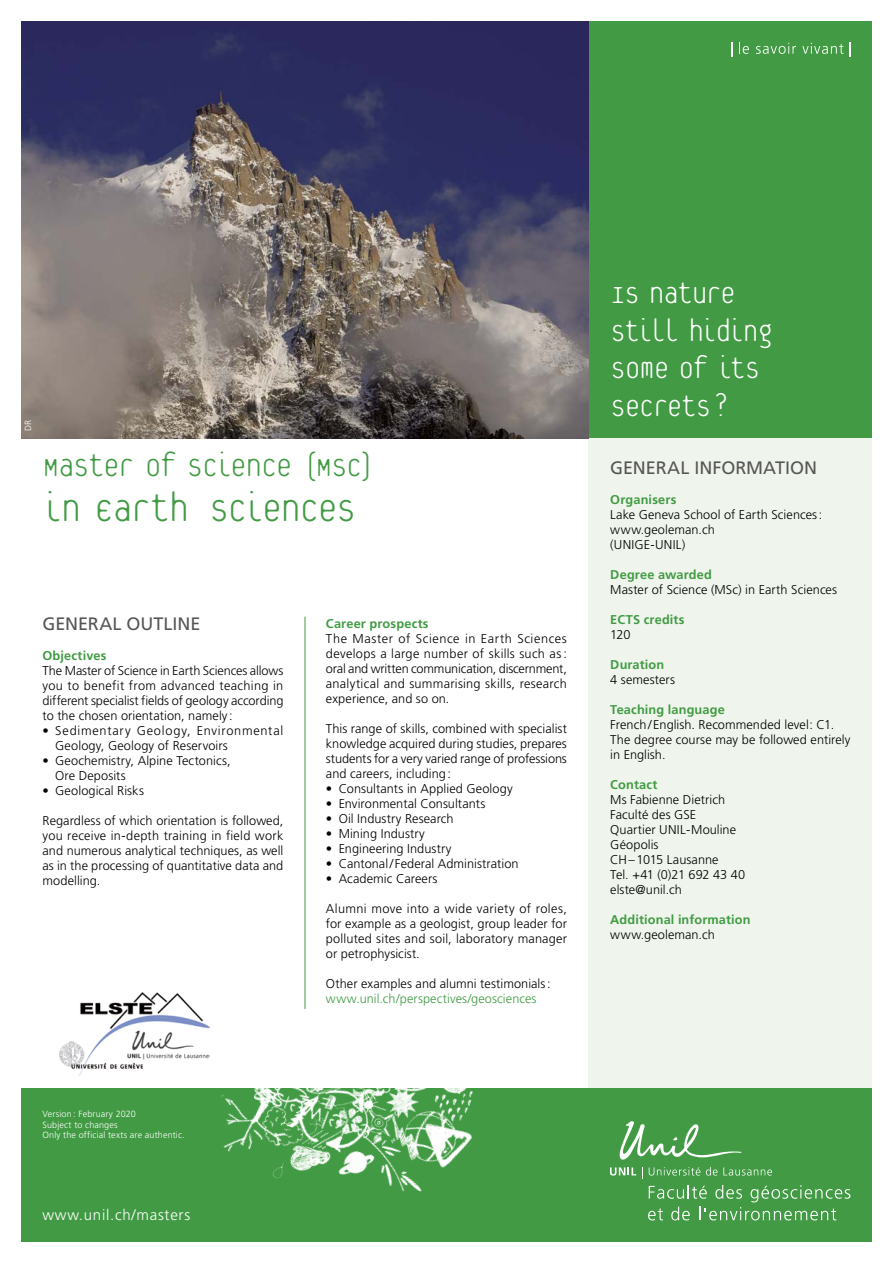
<style>
.page{position:relative;width:893px;height:1263px;background:#fff}
.page>*{position:absolute;margin:0;border:0;box-sizing:border-box;transform-origin:0 0}
.Titre_Master_1{font:100 45px "Platelet";letter-spacing:-.05em;color:#429b44}
.Titre_Master_1-2{font:100 36.75px "Platelet";letter-spacing:-.05em;color:#429b44}
.Slogan{font:100 34.5px/37.5px "Platelet";letter-spacing:-.05em;color:#fff}
.Slogan-2{font:100 34.5px "Platelet";letter-spacing:-.075em;color:#fff}
.Sous-titre_1_orange{font:18px "Frutiger LT Std";color:#565656}
.t1{font:300 15px "Frutiger LT Std";letter-spacing:.05em;color:#fff}
.Texte_courant{font:300 12.75px/15px "Frutiger LT Std";letter-spacing:.005em;color:#000;text-align:justify}
.Texte_courant-2{font:700 12.75px "Frutiger LT Std";letter-spacing:.015em;color:#429b44}
.Texte_courant-3{font:300 12.75px/15px "Frutiger LT Std";letter-spacing:.05em;color:#000}
.Sous-titre_2{font:700 12.75px "Frutiger LT Std";letter-spacing:.01em;color:#429b44}
.t2{font:300 12.75px "Frutiger LT Std";letter-spacing:.01em;color:#429b44}
.Texte_courant-4{font:300 12.75px "Frutiger LT Std";letter-spacing:.025em;color:#000}
.Texte_courant-5{font:300 9px "Frutiger LT Std";letter-spacing:.015em;color:#fff}
</style>
<div class="page">
<div style="left:588px;top:438px;width:284px;height:660px;background:#eff5ec"></div>
<div style="left:21px;top:1089px;width:851px;height:153px;background:#429b44"></div>
<img style="left:151px;top:936px;width:394px;height:256px">
<svg style="left:619px;top:1121px;width:123px;height:39px"></svg>
<svg style="left:610px;top:1167px;width:26px;height:8px"></svg>
<svg style="left:649px;top:1167px;width:51px;height:8px"></svg>
<svg style="left:706px;top:1167px;width:66px;height:8px"></svg>
<svg style="left:648px;top:1185px;width:202px;height:35px"></svg>
<hr style="left:305px;top:617px;width:1px;height:392px;background:#429b44">
<div style="left:588px;top:21px;width:284px;height:417px;background:#429b44"></div>
<svg style="left:731px;top:43px;width:1px;height:14px"></svg>
<svg style="left:739px;top:43px;width:10px;height:11px"></svg>
<svg style="left:756px;top:43px;width:40px;height:11px"></svg>
<svg style="left:802px;top:43px;width:41px;height:11px"></svg>
<svg style="left:849px;top:43px;width:1px;height:14px"></svg>
<img style="left:21px;top:21px;width:567px;height:417px">
<img style="left:60px;top:993px;width:149px;height:83px">
<p class="Texte_courant-5" style="left:23px;top:431px;width:13px;rotate:-90deg">DR</p>
<p class="Titre_Master_1-2" style="left:42px;top:451px;width:334px">Master of Science (MSc)</p>
<p class="Titre_Master_1" style="left:42px;top:490px;width:316px">in Earth sciences</p>
<p class="Sous-titre_1_orange" style="left:43px;top:613px;width:160px">GENERAL OUTLINE</p>
<p class="Sous-titre_2" style="left:43px;top:648px;width:65px">Objectives</p>
<p class="Texte_courant" style="left:43px;top:663px;width:242px">The Master of Science in Earth Sciences allows you to benefit from advanced teaching in different specialist fields of geology according to the chosen orientation, namely :</p>
<p class="Texte_courant-3" style="left:55px;top:723px;width:230px;text-indent:-13px">• Sedimentary Geology, Environmental<br>Geology, Geology of Reservoirs</p>
<p class="Texte_courant" style="left:43px;top:753px;width:190px">• Geochemistry, Alpine Tectonics,</p>
<p class="Texte_courant" style="left:55px;top:768px;width:72px">Ore Deposits</p>
<p class="Texte_courant" style="left:43px;top:783px;width:103px">• Geological Risks</p>
<p class="Texte_courant" style="left:43px;top:813px;width:242px">Regardless of which orientation is followed, you receive in-depth training in field work and numerous analytical techniques, as well as in the processing of quantitative data and modelling.</p>
<p class="Sous-titre_2" style="left:326px;top:616px;width:104px">Career prospects</p>
<p class="Texte_courant" style="left:326px;top:632px;width:243px">The Master of Science in Earth Sciences develops a large number of skills such as: oral and written communication, discernment, analytical and summarising skills, research experience, and so on.</p>
<p class="Texte_courant" style="left:326px;top:722px;width:242px">This range of skills, combined with specialist knowledge acquired during studies, prepares students for a very varied range of professions and careers, including:</p>
<p class="Texte_courant" style="left:326px;top:782px;width:188px">• Consultants in Applied Geology</p>
<p class="Texte_courant" style="left:326px;top:797px;width:161px">• Environmental Consultants</p>
<p class="Texte_courant" style="left:326px;top:812px;width:129px">• Oil Industry Research</p>
<p class="Texte_courant" style="left:326px;top:827px;width:100px">• Mining Industry</p>
<p class="Texte_courant" style="left:326px;top:842px;width:127px">• Engineering Industry</p>
<p class="Texte_courant" style="left:326px;top:857px;width:194px">• Cantonal/ Federal Administration</p>
<p class="Texte_courant" style="left:326px;top:872px;width:113px">• Academic Careers</p>
<p class="Texte_courant" style="left:326px;top:902px;width:243px">Alumni move into a wide variety of roles, for example as a geologist, group leader for polluted sites and soil, laboratory manager or petrophysicist.</p>
<p class="Texte_courant" style="left:326px;top:977px;width:226px">Other examples and alumni testimonials:</p>
<p class="t2" style="left:326px;top:992px;width:212px">www.unil.ch/perspectives/geosciences</p>
<p class="Texte_courant-5" style="left:43px;top:1108px;width:95px">Version : February 2020</p>
<p class="Texte_courant-5" style="left:43px;top:1119px;width:77px">Subject to changes</p>
<p class="Texte_courant-5" style="left:43px;top:1130px;width:144px">Only the official texts are authentic.</p>
<p class="t1" style="left:43px;top:1207px;width:149px">www.unil.ch/masters</p>
<p class="Slogan" style="left:610px;top:276px;width:127px">Is nature</p>
<p class="Slogan-2" style="left:610px;top:317px;width:165px">still hiding</p>
<p class="Slogan" style="left:610px;top:351px;width:151px">some of its secrets?</p>
<p class="Sous-titre_1_orange" style="left:610px;top:457px;width:208px">GENERAL INFORMATION</p>
<p class="Texte_courant-2" style="left:610px;top:492px;width:68px">Organisers</p>
<p class="Texte_courant" style="left:610px;top:507px;width:214px">Lake Geneva School of Earth Sciences:</p>
<p class="Texte_courant" style="left:610px;top:522px;width:106px">www.geoleman.ch</p>
<p class="Texte_courant-4" style="left:610px;top:537px;width:76px">(UNIGE-UNIL)</p>
<p class="Texte_courant-2" style="left:610px;top:567px;width:103px">Degree awarded</p>
<p class="Texte_courant" style="left:610px;top:582px;width:228px">Master of Science (MSc) in Earth Sciences</p>
<p class="Texte_courant-2" style="left:610px;top:612px;width:76px">ECTS credits</p>
<p class="Texte_courant" style="left:610px;top:627px;width:22px">120</p>
<p class="Texte_courant-2" style="left:610px;top:657px;width:55px">Duration</p>
<p class="Texte_courant" style="left:610px;top:672px;width:66px">4 semesters</p>
<p class="Texte_courant-2" style="left:610px;top:702px;width:116px">Teaching language</p>
<p class="Texte_courant" style="left:610px;top:717px;width:225px">French/English. Recommended level: C1.</p>
<p class="Texte_courant" style="left:610px;top:732px;width:242px">The degree course may be followed entirely in English.</p>
<p class="Texte_courant-2" style="left:610px;top:777px;width:49px">Contact</p>
<p class="Texte_courant" style="left:610px;top:792px;width:116px">Ms Fabienne Dietrich</p>
<p class="Texte_courant" style="left:610px;top:807px;width:87px">Faculté des GSE</p>
<p class="Texte_courant" style="left:610px;top:822px;width:127px">Quartier UNIL-Mouline</p>
<p class="Texte_courant" style="left:610px;top:837px;width:50px">Géopolis</p>
<p class="Texte_courant" style="left:610px;top:852px;width:110px">CH–1015 Lausanne</p>
<p class="Texte_courant" style="left:610px;top:867px;width:137px">Tel. +41 (0)21 692 43 40</p>
<p class="Texte_courant" style="left:610px;top:882px;width:73px">elste@unil.ch</p>
<p class="Sous-titre_2" style="left:610px;top:912px;width:142px">Additional information</p>
<p class="Texte_courant" style="left:610px;top:927px;width:106px">www.geoleman.ch</p>
</div>
